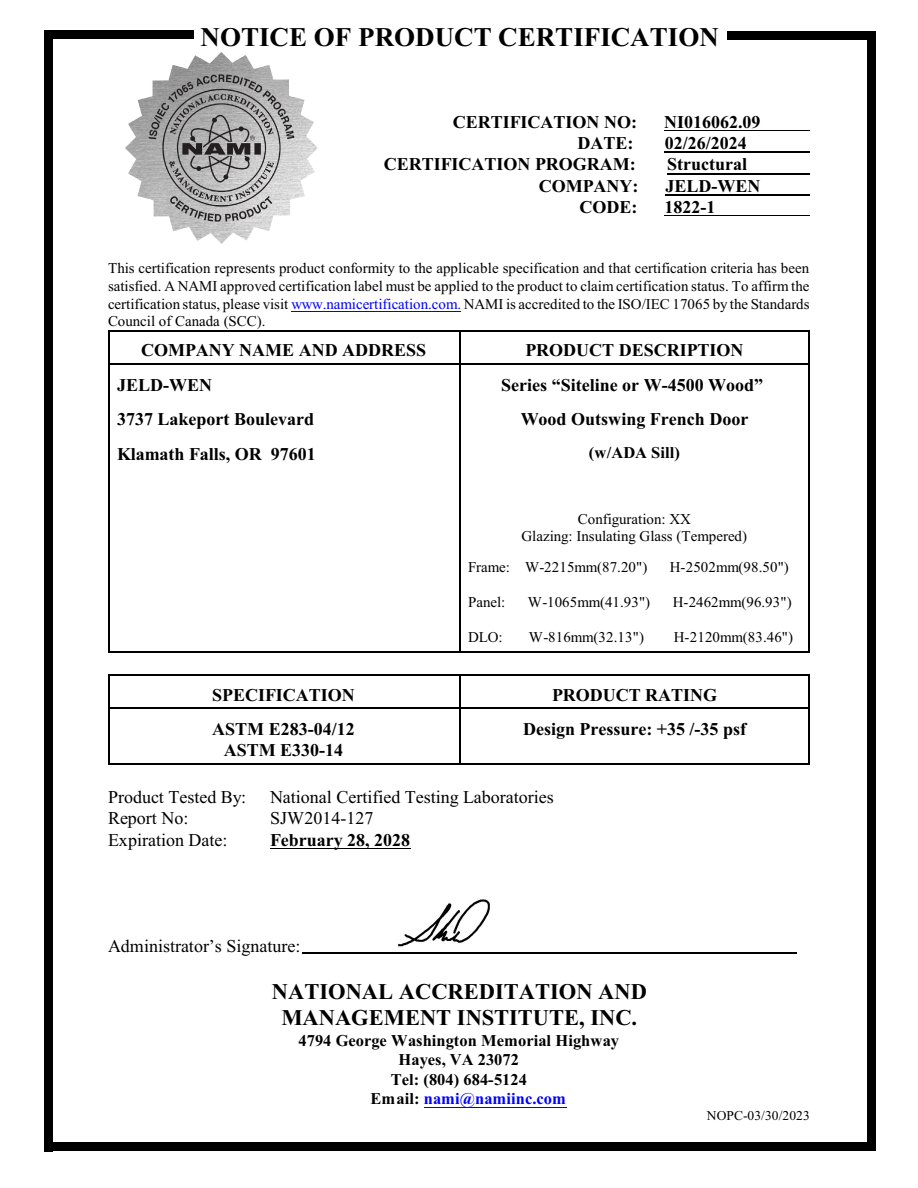
<style>
.page{position:relative;width:918px;height:1188px;background:#fff}
.page>*{position:absolute;margin:0;border:0;box-sizing:border-box;transform-origin:0 0}
.t1{font:700 27px "Times New Roman";color:#000}
.t2{font:700 22.5px/26.2px "Times New Roman";color:#000;text-align:center}
.t3{font:700 18px/21.3px "Times New Roman";color:#000;text-align:center}
.t4{font:18px "Times New Roman";color:#000}
.t5{font:700 16.5px "Times New Roman";color:#000}
.t6{font:700 16.5px "Times New Roman";color:#00f}
.t7{font:15px/17.7px "Times New Roman";color:#000;text-align:justify}
.t8{font:13.5px "Times New Roman";letter-spacing:.005em;color:#000}
.s1{color:#00f}
.s2{color:#000}
</style>
<div class="page">
<hr style="left:108px;top:330px;width:351px;height:1px;background:#000">
<hr style="left:108px;top:331px;width:1px;height:33px;background:#000">
<hr style="left:108px;top:363px;width:351px;height:1px;background:#000">
<hr style="left:809px;top:330px;width:1px;height:34px;background:#000">
<hr style="left:459px;top:330px;width:351px;height:1px;background:#000">
<hr style="left:459px;top:331px;width:1px;height:33px;background:#000">
<hr style="left:459px;top:363px;width:349px;height:1px;background:#000">
<hr style="left:108px;top:364px;width:1px;height:35px;background:#000">
<hr style="left:809px;top:364px;width:1px;height:35px;background:#000">
<hr style="left:459px;top:364px;width:1px;height:35px;background:#000">
<hr style="left:108px;top:399px;width:1px;height:34px;background:#000">
<hr style="left:809px;top:399px;width:1px;height:34px;background:#000">
<hr style="left:459px;top:399px;width:1px;height:34px;background:#000">
<hr style="left:108px;top:434px;width:1px;height:34px;background:#000">
<hr style="left:809px;top:434px;width:1px;height:34px;background:#000">
<hr style="left:459px;top:434px;width:1px;height:34px;background:#000">
<hr style="left:108px;top:468px;width:1px;height:33px;background:#000">
<hr style="left:809px;top:468px;width:1px;height:33px;background:#000">
<hr style="left:459px;top:468px;width:1px;height:33px;background:#000">
<hr style="left:108px;top:501px;width:1px;height:48px;background:#000">
<hr style="left:809px;top:501px;width:1px;height:48px;background:#000">
<hr style="left:459px;top:501px;width:1px;height:48px;background:#000">
<hr style="left:108px;top:550px;width:1px;height:34px;background:#000">
<hr style="left:809px;top:550px;width:1px;height:34px;background:#000">
<hr style="left:459px;top:550px;width:1px;height:34px;background:#000">
<hr style="left:108px;top:584px;width:1px;height:34px;background:#000">
<hr style="left:809px;top:584px;width:1px;height:34px;background:#000">
<hr style="left:459px;top:584px;width:1px;height:34px;background:#000">
<hr style="left:108px;top:652px;width:351px;height:1px;background:#000">
<hr style="left:108px;top:619px;width:1px;height:33px;background:#000">
<hr style="left:809px;top:619px;width:1px;height:34px;background:#000">
<hr style="left:459px;top:652px;width:351px;height:1px;background:#000">
<hr style="left:459px;top:619px;width:1px;height:33px;background:#000">
<hr style="left:108px;top:674px;width:351px;height:2px;background:#000">
<hr style="left:108px;top:676px;width:1px;height:33px;background:#000">
<hr style="left:108px;top:708px;width:351px;height:1px;background:#000">
<hr style="left:809px;top:674px;width:1px;height:35px;background:#000">
<hr style="left:459px;top:674px;width:351px;height:2px;background:#000">
<hr style="left:459px;top:676px;width:1px;height:33px;background:#000">
<hr style="left:459px;top:708px;width:349px;height:1px;background:#000">
<hr style="left:108px;top:763px;width:351px;height:2px;background:#000">
<hr style="left:108px;top:709px;width:1px;height:54px;background:#000">
<hr style="left:809px;top:709px;width:1px;height:56px;background:#000">
<hr style="left:459px;top:763px;width:351px;height:2px;background:#000">
<hr style="left:459px;top:709px;width:1px;height:54px;background:#000">
<img style="left:125px;top:52px;width:193px;height:192px">
<hr style="left:664px;top:130px;width:146px;height:1px;background:#000">
<hr style="left:665px;top:152px;width:145px;height:1px;background:#000">
<hr style="left:667px;top:173px;width:143px;height:1px;background:#000">
<hr style="left:665px;top:194px;width:145px;height:1px;background:#000">
<hr style="left:665px;top:215px;width:145px;height:1px;background:#000">
<hr style="left:291px;top:311px;width:170px;height:1px;background:#00f">
<hr style="left:270px;top:848px;width:140px;height:1px;background:#000">
<hr style="left:424px;top:1107px;width:142px;height:1px;background:#00f">
<div style="left:867px;top:32px;width:8px;height:1119px;background:#000"></div>
<div style="left:728px;top:32px;width:147px;height:8px;background:#000"></div>
<div style="left:44px;top:31px;width:9px;height:1120px;background:#000"></div>
<div style="left:44px;top:30px;width:150px;height:9px;background:#000"></div>
<hr style="left:302px;top:952px;width:494px;height:2px;background:#000">
<div style="left:44px;top:1142px;width:831px;height:9px;background:#000"></div>
<img style="left:398px;top:900px;width:92px;height:47px">
<h1 class="t1" style="left:201px;top:28px;width:520px">NOTICE OF PRODUCT CERTIFICATION</h1>
<p class="t3" style="left:453px;top:113px;width:186px">CERTIFICATION NO:</p>
<p class="t3" style="left:664px;top:113px;width:98px">NI016062.09</p>
<p class="t3" style="left:577px;top:134px;width:57px">DATE:</p>
<p class="t3" style="left:665px;top:134px;width:84px">02/26/2024</p>
<p class="t3" style="left:384px;top:155px;width:254px">CERTIFICATION PROGRAM:</p>
<p class="t3" style="left:667px;top:155px;width:81px">Structural</p>
<p class="t3" style="left:539px;top:177px;width:101px">COMPANY:</p>
<p class="t3" style="left:666px;top:177px;width:97px">JELD-WEN</p>
<p class="t3" style="left:580px;top:198px;width:59px">CODE:</p>
<p class="t3" style="left:665px;top:198px;width:52px">1822-1</p>
<p class="t7" style="left:108px;top:261px;width:703px">This certification represents product conformity to the applicable specification and that certification criteria has been satisfied. A NAMI approved certification label must be applied to the product to claim certification status. To affirm the certification status, please visit <span class="s1">www.namicertification.com.</span> NAMI is accredited to the ISO/IEC 17065 by the Standards Council of Canada (SCC).</p>
<p class="t3" style="left:141px;top:341px;width:287px">COMPANY NAME AND ADDRESS</p>
<p class="t3" style="left:525px;top:341px;width:220px">PRODUCT DESCRIPTION</p>
<p class="t3" style="left:117px;top:376px;width:97px">JELD-WEN</p>
<p class="t3" style="left:501px;top:376px;width:263px">Series “Siteline or W-4500 Wood”</p>
<p class="t3" style="left:117px;top:410px;width:199px">3737 Lakeport Boulevard</p>
<p class="t3" style="left:521px;top:410px;width:229px">Wood Outswing French Door</p>
<p class="t3" style="left:117px;top:445px;width:200px">Klamath Falls, OR 97601</p>
<p class="t5" style="left:589px;top:447px;width:92px">(w/ADA Sill)</p>
<p class="t7" style="left:521px;top:511px;width:227px;text-align:center">Configuration: XX<br>Glazing: Insulating Glass (Tempered)</p>
<p class="t7" style="left:468px;top:560px;width:181px">Frame: W-2215mm(87.20")</p>
<p class="t7" style="left:670px;top:560px;width:121px">H-2502mm(98.50")</p>
<p class="t7" style="left:468px;top:595px;width:39px">Panel:</p>
<p class="t7" style="left:528px;top:595px;width:124px">W-1065mm(41.93")</p>
<p class="t7" style="left:673px;top:595px;width:121px">H-2462mm(96.93")</p>
<p class="t7" style="left:468px;top:629px;width:36px">DLO:</p>
<p class="t7" style="left:529px;top:629px;width:117px">W-816mm(32.13")</p>
<p class="t7" style="left:674px;top:629px;width:121px">H-2120mm(83.46")</p>
<p class="t3" style="left:212px;top:686px;width:144px">SPECIFICATION</p>
<p class="t3" style="left:552px;top:686px;width:167px">PRODUCT RATING</p>
<p class="t3" style="left:212px;top:720px;width:144px">ASTM E283-04/12<br>ASTM E330-14</p>
<p class="t3" style="left:523px;top:720px;width:225px">Design Pressure: +35 /-35 psf</p>
<p class="t4" style="left:108px;top:790px;width:140px">Product Tested By:</p>
<p class="t4" style="left:270px;top:790px;width:285px">National Certified Testing Laboratories</p>
<p class="t4" style="left:108px;top:812px;width:82px">Report No:</p>
<p class="t4" style="left:270px;top:812px;width:105px">SJW2014-127</p>
<p class="t4" style="left:108px;top:833px;width:121px">Expiration Date:</p>
<p class="t3" style="left:270px;top:831px;width:142px">February 28, 2028</p>
<p class="t4" style="left:108px;top:939px;width:194px">Administrator’s Signature:</p>
<h2 class="t2" style="left:272px;top:981px;width:376px">NATIONAL ACCREDITATION AND<br>MANAGEMENT INSTITUTE, INC.</h2>
<p class="t5" style="left:299px;top:1035px;width:322px">4794 George Washington Memorial Highway</p>
<p class="t5" style="left:399px;top:1054px;width:122px">Hayes, VA 23072</p>
<p class="t5" style="left:391px;top:1074px;width:138px">Tel: (804) 684-5124</p>
<p class="t6" style="left:370px;top:1093px;width:197px"><span class="s2">Email:</span> nami@namiinc.com</p>
<p class="t8" style="left:707px;top:1111px;width:104px">NOPC-03/30/2023</p>
</div>
